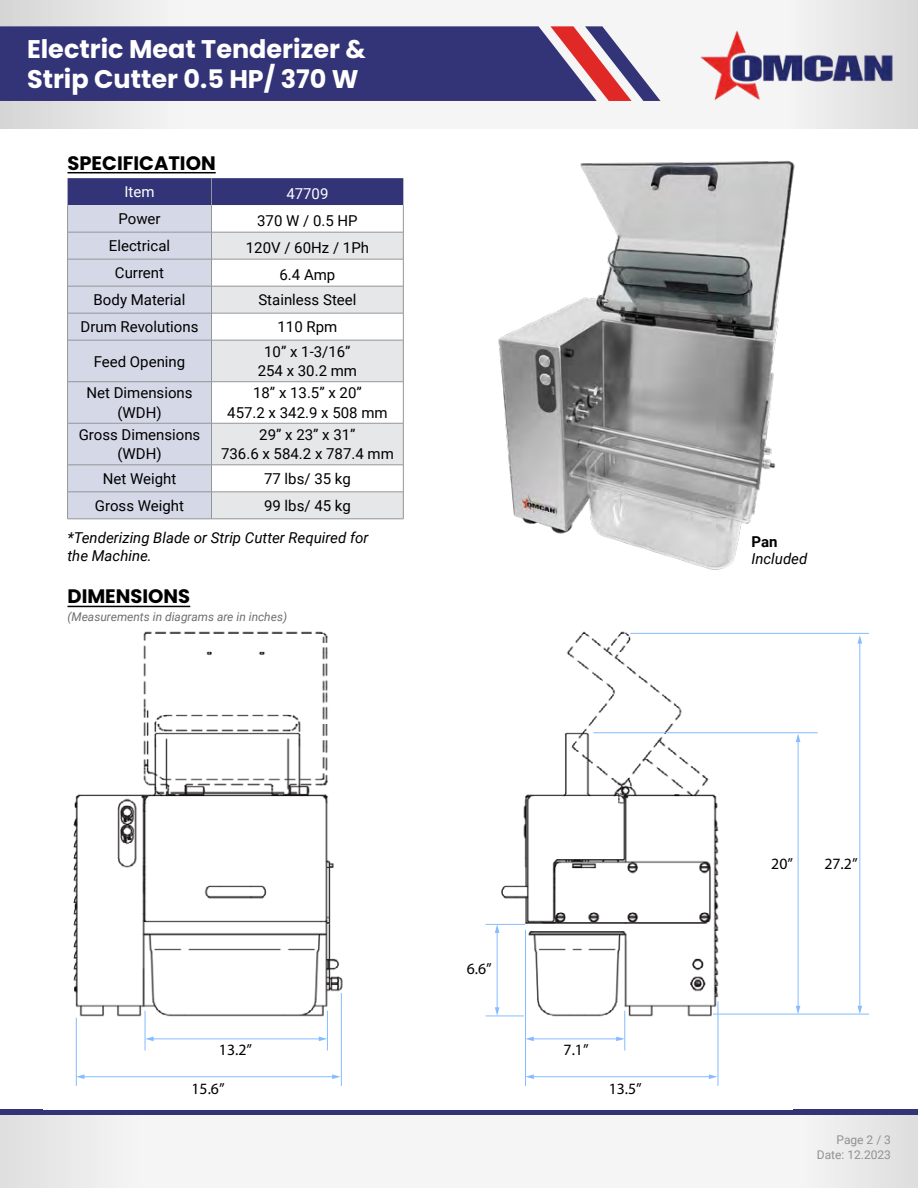
<style>
.page{position:relative;width:918px;height:1188px;background:#fff}
.page>*{position:absolute;margin:0;border:0;box-sizing:border-box;transform-origin:0 0}
.t1{font:700 25.5px/30.6px "Poppins";color:#fff}
.t2{font:700 19.5px "Poppins";color:#000}
.t3{font:15.75px "Myriad Pro";color:#000}
.t4{font:15px/19.5px "Roboto";color:#000;text-align:center}
.t5{font:italic 15px/18px "Roboto";color:#000}
.t6{font:15px "Roboto";color:#fff}
.t7{font:700 15px "Roboto";color:#000}
.t8{font:italic 12px "Roboto";color:#6d6e71}
.t9{font:12px/15.5px "Roboto";color:#919191;text-align:right}
</style>
<div class="page">
<svg style="left:0;top:1115px;width:918px;height:73px"></svg>
<svg style="left:0;top:0;width:918px;height:129px"></svg>
<div style="left:0;top:26px;width:550px;height:75px;background:#337"></div>
<svg style="left:550px;top:26px;width:110px;height:75px"></svg>
<div style="left:0;top:1109px;width:918px;height:6px;background:#337"></div>
<img style="left:686px;top:14px;width:220px;height:103px">
<img style="left:73px;top:631px;width:719px;height:455px">
<hr style="left:76px;top:1018px;width:1px;height:68px;background:#85bcff">
<hr style="left:341px;top:993px;width:1px;height:93px;background:#85bcff">
<hr style="left:83px;top:1076px;width:251px;height:1px;background:#85bcff">
<svg style="left:76px;top:1074px;width:9px;height:5px"></svg>
<svg style="left:332px;top:1074px;width:9px;height:5px"></svg>
<hr style="left:525px;top:930px;width:1px;height:156px;background:#85bcff">
<hr style="left:718px;top:1001px;width:1px;height:85px;background:#85bcff">
<hr style="left:624px;top:1011px;width:1px;height:39px;background:#85bcff">
<hr style="left:532px;top:1076px;width:178px;height:1px;background:#85bcff">
<svg style="left:526px;top:1074px;width:8px;height:5px"></svg>
<svg style="left:709px;top:1074px;width:8px;height:5px"></svg>
<hr style="left:532px;top:1038px;width:86px;height:1px;background:#85bcff">
<svg style="left:526px;top:1037px;width:8px;height:4px"></svg>
<svg style="left:616px;top:1037px;width:9px;height:4px"></svg>
<hr style="left:327px;top:1011px;width:1px;height:39px;background:#85bcff">
<hr style="left:145px;top:1011px;width:1px;height:39px;background:#85bcff">
<hr style="left:152px;top:1038px;width:168px;height:1px;background:#85bcff">
<svg style="left:145px;top:1037px;width:9px;height:4px"></svg>
<svg style="left:319px;top:1037px;width:8px;height:4px"></svg>
<hr style="left:486px;top:1016px;width:38px;height:1px;background:#85bcff">
<hr style="left:486px;top:924px;width:39px;height:1px;background:#85bcff">
<hr style="left:497px;top:931px;width:1px;height:78px;background:#85bcff">
<svg style="left:495px;top:924px;width:4px;height:9px"></svg>
<svg style="left:495px;top:1007px;width:4px;height:9px"></svg>
<hr style="left:713px;top:1014px;width:156px;height:1px;background:#85bcff">
<hr style="left:630px;top:633px;width:239px;height:1px;background:#85bcff">
<hr style="left:593px;top:732px;width:225px;height:1px;background:#85bcff">
<hr style="left:859px;top:642px;width:1px;height:365px;background:#85bcff">
<svg style="left:858px;top:1006px;width:4px;height:8px"></svg>
<svg style="left:858px;top:635px;width:4px;height:9px"></svg>
<hr style="left:798px;top:740px;width:1px;height:267px;background:#85bcff">
<svg style="left:796px;top:1006px;width:4px;height:8px"></svg>
<svg style="left:796px;top:733px;width:4px;height:9px"></svg>
<hr style="left:68px;top:606px;width:122px;height:1px;background:#000">
<hr style="left:68px;top:172px;width:148px;height:1px;background:#000">
<svg style="left:67px;top:178px;width:337px;height:341px"></svg>
<hr style="left:68px;top:519px;width:144px;height:1px;background:#939598">
<hr style="left:212px;top:519px;width:191px;height:1px;background:#939598">
<img style="left:498px;top:160px;width:297px;height:410px">
<h1 class="t1" style="left:27px;top:33px;width:340px">Electric Meat Tenderizer &amp;<br>Strip Cutter 0.5 HP/ 370 W</h1>
<h2 class="t2" style="left:68px;top:152px;width:150px">SPECIFICATION</h2>
<p class="t6" style="left:125px;top:181px;width:32px">Item</p>
<p class="t6" style="left:286px;top:183px;width:44px">47709</p>
<p class="t4" style="left:118px;top:209px;width:44px">Power</p>
<p class="t4" style="left:257px;top:210px;width:102px">370 W / 0.5 HP</p>
<p class="t4" style="left:109px;top:236px;width:63px">Electrical</p>
<p class="t4" style="left:246px;top:237px;width:125px">120V / 60Hz / 1Ph</p>
<p class="t4" style="left:115px;top:263px;width:51px">Current</p>
<p class="t4" style="left:279px;top:264px;width:57px">6.4 Amp</p>
<p class="t4" style="left:94px;top:290px;width:93px">Body Material</p>
<p class="t4" style="left:258px;top:290px;width:100px">Stainless Steel</p>
<p class="t4" style="left:81px;top:317px;width:119px">Drum Revolutions</p>
<p class="t4" style="left:278px;top:317px;width:61px">110 Rpm</p>
<p class="t4" style="left:94px;top:351px;width:93px">Feed Opening</p>
<p class="t4" style="left:258px;top:341px;width:101px">10” x 1-3/16”<br>254 x 30.2 mm</p>
<p class="t4" style="left:86px;top:383px;width:108px">Net Dimensions (WDH)</p>
<p class="t4" style="left:227px;top:383px;width:162px">18” x 13.5” x 20”<br>457.2 x 342.9 x 508 mm</p>
<p class="t4" style="left:79px;top:424px;width:123px">Gross Dimensions (WDH)</p>
<p class="t4" style="left:221px;top:424px;width:174px">29” x 23” x 31”<br>736.6 x 584.2 x 787.4 mm</p>
<p class="t4" style="left:103px;top:468px;width:75px">Net Weight</p>
<p class="t4" style="left:264px;top:468px;width:88px">77 lbs/ 35 kg</p>
<p class="t4" style="left:95px;top:495px;width:91px">Gross Weight</p>
<p class="t4" style="left:264px;top:495px;width:88px">99 lbs/ 45 kg</p>
<p class="t5" style="left:68px;top:528px;width:303px">*Tenderizing Blade or Strip Cutter Required for the Machine.</p>
<h2 class="t2" style="left:68px;top:585px;width:124px">DIMENSIONS</h2>
<p class="t8" style="left:68px;top:608px;width:221px">(Measurements in diagrams are in inches)</p>
<p class="t3" style="left:467px;top:959px;width:27px">6.6”</p>
<p class="t3" style="left:219px;top:1040px;width:35px">13.2”</p>
<p class="t3" style="left:564px;top:1040px;width:27px">7.1”</p>
<p class="t3" style="left:191px;top:1079px;width:35px">15.6”</p>
<p class="t3" style="left:609px;top:1079px;width:35px">13.5”</p>
<p class="t7" style="left:752px;top:531px;width:28px">Pan</p>
<p class="t5" style="left:752px;top:549px;width:57px">Included</p>
<p class="t3" style="left:771px;top:854px;width:23px">20”</p>
<p class="t3" style="left:824px;top:854px;width:35px">27.2”</p>
<p class="t9" style="left:817px;top:1131px;width:76px">Page 2 / 3<br>Date: 12.2023</p>
</div>
